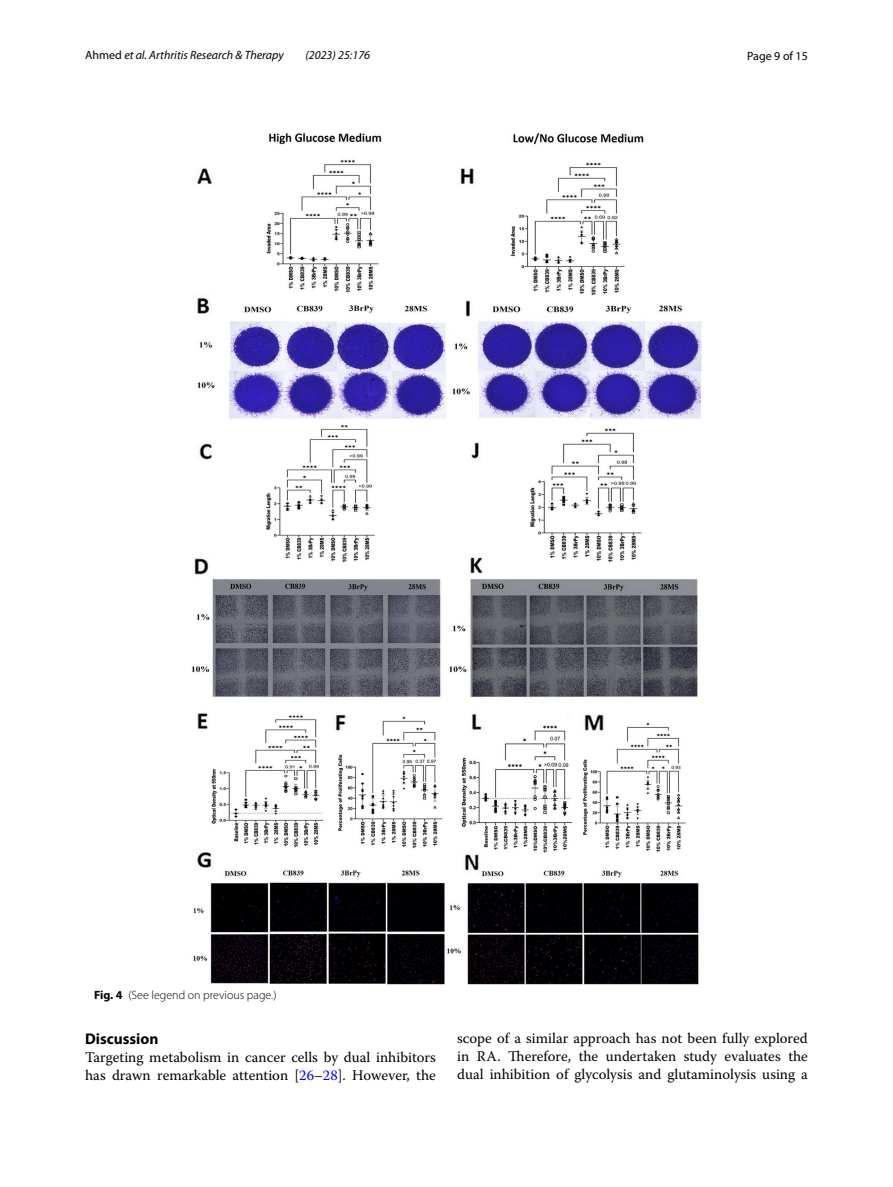
<style>
.page{position:relative;width:893px;height:1187px;background:#fff}
.page>*{position:absolute;margin:0;border:0;box-sizing:border-box;transform-origin:0 0}
.t1{font:700 15.45px "Myriad Pro";color:#000}
.t2{font:14.7px/18px "Warnock Pro";color:#000}
.t3{font:italic 12px "Myriad Pro";color:#000}
.t4{font:300 12px "Myriad Pro";color:#000}
.t5{font:12px "Myriad Pro";color:#000}
.s1{font-style:normal}
.s2{font-weight:700}
.s3{color:#00f}
</style>
<div class="page">
<img style="left:191px;top:133px;width:511px;height:851px">
<p class="t3" style="left:85px;top:48px;width:200px"><span class="s1">Ahmed</span> et al. Arthritis Research &amp; Therapy</p>
<p class="t3" style="left:305px;top:48px;width:66px">(2023) 25:176</p>
<p class="t5" style="left:747px;top:48px;width:62px">Page 9 of 15</p>
<p class="t4" style="left:94px;top:988px;width:184px"><span class="s2">Fig. 4</span> (See legend on previous page.)</p>
<p class="t1" style="left:85px;top:1028px;width:75px">Discussion</p>
<p class="t2" style="left:85px;top:1047px;width:352px">Targeting metabolism in cancer cells by dual inhibitors has drawn remarkable attention [<span class="s3">26</span>–<span class="s3">28</span>]. However, the</p>
<p class="t2" style="left:457px;top:1028px;width:352px;text-align:justify">scope of a similar approach has not been fully explored in RA. Therefore, the undertaken study evaluates the dual inhibition of glycolysis and glutaminolysis using a</p>
</div>
